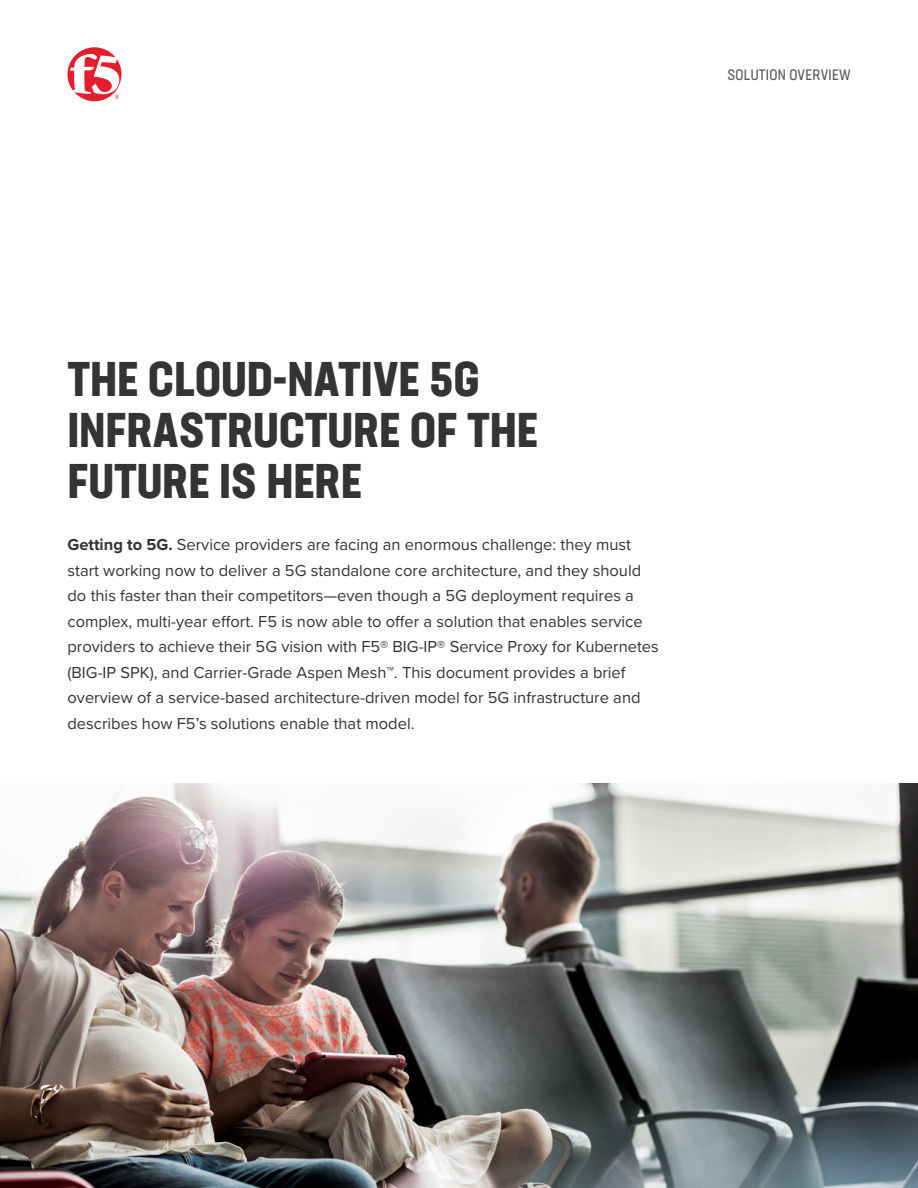
<style>
.page{position:relative;width:918px;height:1188px;background:#fff}
.page>*{position:absolute;margin:0;border:0;box-sizing:border-box;transform-origin:0 0}
.t1{font:700 condensed 48px/51px "Neusa Next Std";letter-spacing:.01em;color:#343434}
.t2{font:16.5px/25.5px "Proxima Nova";color:#343434}
.t3{font:condensed 15px "Neusa Next Std";letter-spacing:.02em;color:#58595b}
.s1{font-weight:700}
</style>
<div class="page">
<svg style="left:68px;top:47px;width:54px;height:54px"></svg>
<img style="left:0;top:783px;width:918px;height:405px">
<p class="t3" style="left:728px;top:65px;width:125px">SOLUTION OVERVIEW</p>
<h1 class="t1" style="left:68px;top:353px;width:472px">THE CLOUD-NATIVE 5G<br>INFRASTRUCTURE OF THE<br>FUTURE IS HERE</h1>
<p class="t2" style="left:68px;top:531px;width:593px"><span class="s1">Getting to 5G.</span> Service providers are facing an enormous challenge: they must start working now to deliver a 5G standalone core architecture, and they should do this faster than their competitors—even though a 5G deployment requires a complex, multi-year effort. F5 is now able to offer a solution that enables service providers to achieve their 5G vision with F5® BIG-IP® Service Proxy for Kubernetes (BIG-IP SPK), and Carrier-Grade Aspen Mesh™. This document provides a brief overview of a service-based architecture-driven model for 5G infrastructure and describes how F5’s solutions enable that model.</p>
</div>
